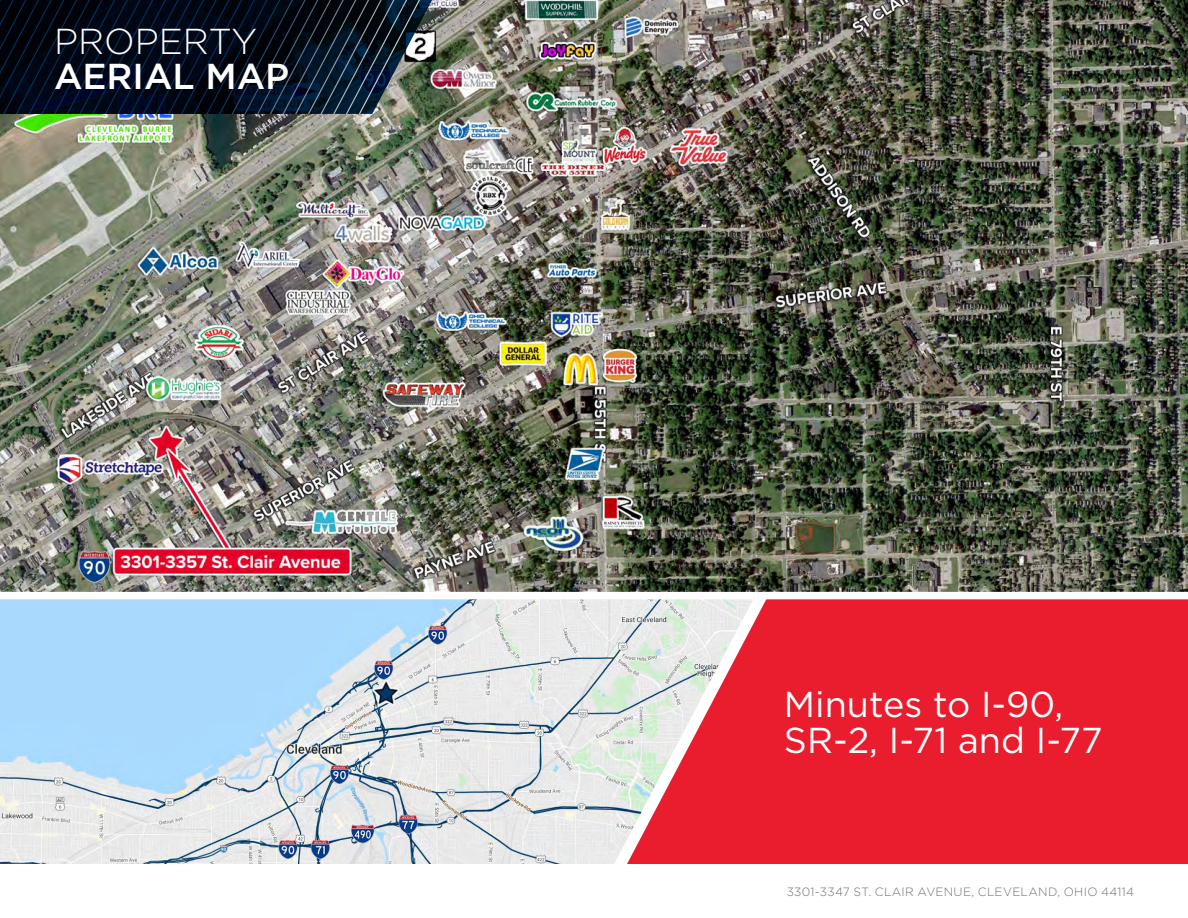
<style>
.page{position:relative;width:1188px;height:918px;background:#fff}
.page>*{position:absolute;margin:0;border:0;box-sizing:border-box;transform-origin:0 0}
.t1{font:36px/36px "Gotham";color:#fff}
.t2{font:500 36px "Gotham";color:#fff}
.t3{font:300 36px "Gotham";color:#fff}
.t4{font:300 12px "Gotham";letter-spacing:.025em;color:#6e7171}
</style>
<div class="page">
<img style="left:0;top:0;width:1188px;height:588px">
<svg style="left:0;top:0;width:441px;height:114px;background:#0e1a26"></svg>
<div style="left:771px;top:588px;width:417px;height:276px;background:#e91d2d"></div>
<svg style="left:0;top:588px;width:771px;height:276px;background:#cdcad6"></svg>
<h1 class="t3" style="left:54px;top:19px;width:205px">PROPERTY</h1>
<h1 class="t2" style="left:54px;top:53px;width:237px">AERIAL MAP</h1>
<h1 class="t1" style="left:784px;top:686px;width:320px">Minutes to I-90,<br>SR-2, I-71 and I-77</h1>
<p class="t4" style="left:787px;top:884px;width:349px">3301-3347 ST. CLAIR AVENUE, CLEVELAND, OHIO 44114</p>
</div>
